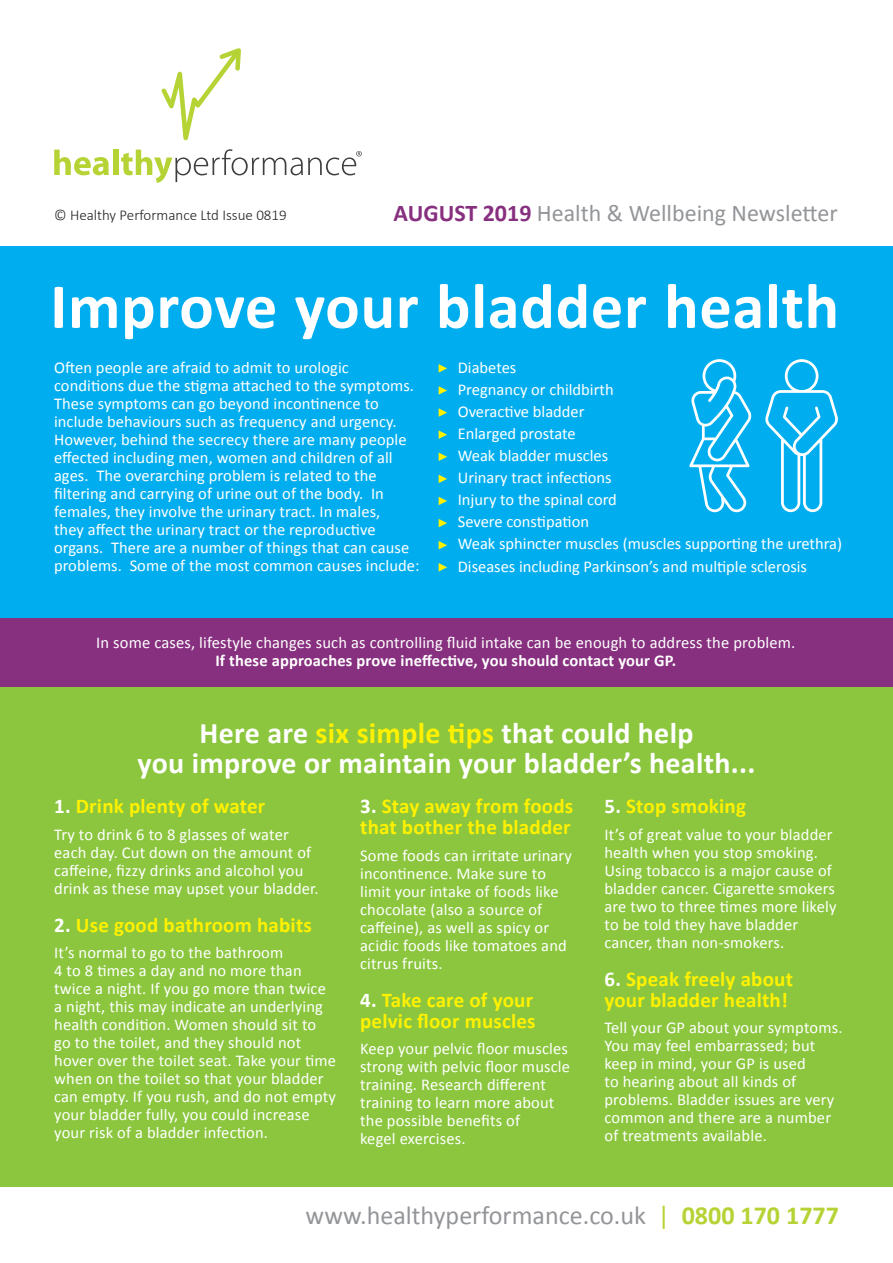
<style>
.page{position:relative;width:893px;height:1263px;background:#fff}
.page>*{position:absolute;margin:0;border:0;box-sizing:border-box;transform-origin:0 0}
.main_head{font:700 64.5px "Calibri";letter-spacing:.01em;color:#fff}
.subs_1{font:700 30px/30px "Calibri";letter-spacing:.01em;color:#fff;text-align:center}
.t1{font:26.1px "Calibri";color:#939598}
.t2{font:24px "Calibri";color:#939598}
.subs_2{font:700 21px/21px "Calibri";letter-spacing:.01em;color:#fff101}
.type{font:16.5px/18px "Calibri";letter-spacing:.01em;color:#fff}
.bullets{font:16.5px "Calibri";color:#fff}
.t3{font:300 15px "Calibri";color:#231f20}
.s1{font-weight:700;color:#87307f}
.s2{font-weight:700}
.s3{color:#fff101}
.s4{color:#fff}
.s5{color:#b5d334}
.s6{font-weight:700;color:#b5d334}
</style>
<div class="page">
<div style="left:0;top:247px;width:893px;height:372px;background:#00aeef"></div>
<svg style="left:161px;top:48px;width:80px;height:92px"></svg>
<svg style="left:54px;top:150px;width:55px;height:25px"></svg>
<div style="left:113px;top:150px;width:5px;height:25px;background:#b5d334"></div>
<svg style="left:121px;top:149px;width:241px;height:34px"></svg>
<svg style="left:439px;top:364px;width:8px;height:9px"></svg>
<svg style="left:439px;top:386px;width:8px;height:9px"></svg>
<svg style="left:439px;top:408px;width:8px;height:9px"></svg>
<svg style="left:439px;top:430px;width:8px;height:9px"></svg>
<svg style="left:439px;top:452px;width:8px;height:9px"></svg>
<svg style="left:439px;top:475px;width:8px;height:8px"></svg>
<svg style="left:439px;top:497px;width:8px;height:8px"></svg>
<svg style="left:439px;top:519px;width:8px;height:8px"></svg>
<svg style="left:439px;top:541px;width:8px;height:8px"></svg>
<svg style="left:439px;top:563px;width:8px;height:8px"></svg>
<div style="left:0;top:687px;width:893px;height:499px;background:#8bc63e"></div>
<div style="left:0;top:619px;width:893px;height:68px;background:#87307f"></div>
<svg style="left:765px;top:359px;width:73px;height:153px"></svg>
<svg style="left:689px;top:359px;width:63px;height:153px"></svg>
<p class="t3" style="left:54px;top:206px;width:234px">© Healthy Performance Ltd Issue 0819</p>
<p class="t2" style="left:394px;top:198px;width:446px"><span class="s1">AUGUST 2019</span> Health &amp; Wellbeing Newsletter</p>
<p class="main_head" style="left:50px;top:265px;width:790px">Improve your bladder health</p>
<p class="type" style="left:54px;top:358px;width:367px">Often people are afraid to admit to urologic conditions due the stigma attached to the symptoms.<br>These symptoms can go beyond incontinence to include behaviours such as frequency and urgency.<br>However, behind the secrecy there are many people effected including men, women and children of all ages. The overarching problem is related to the filtering and carrying of urine out of the body. In females, they involve the urinary tract. In males,<br>they affect the urinary tract or the reproductive organs. There are a number of things that can cause problems. Some of the most common causes include:</p>
<p class="bullets" style="left:458px;top:357px;width:60px">Diabetes</p>
<p class="bullets" style="left:458px;top:379px;width:157px">Pregnancy or childbirth</p>
<p class="bullets" style="left:458px;top:401px;width:128px">Overactive bladder</p>
<p class="bullets" style="left:458px;top:423px;width:119px">Enlarged prostate</p>
<p class="bullets" style="left:458px;top:445px;width:152px">Weak bladder muscles</p>
<p class="bullets" style="left:458px;top:467px;width:155px">Urinary tract infections</p>
<p class="bullets" style="left:458px;top:489px;width:161px">Injury to the spinal cord</p>
<p class="bullets" style="left:458px;top:511px;width:133px">Severe constipation</p>
<p class="bullets" style="left:458px;top:533px;width:386px">Weak sphincter muscles (muscles supporting the urethra)</p>
<p class="bullets" style="left:458px;top:556px;width:351px">Diseases including Parkinson’s and multiple sclerosis</p>
<p class="type" style="left:96px;top:633px;width:701px;text-align:center">In some cases, lifestyle changes such as controlling fluid intake can be enough to address the problem.<br><span class="s2">If these approaches prove ineffective, you should contact your GP.</span></p>
<p class="subs_1" style="left:138px;top:718px;width:619px">Here are <span class="s3">six simple tips</span> that could help<br>you improve or maintain your bladder’s health...</p>
<p class="subs_2" style="left:54px;top:796px;width:213px"><span class="s4">1.</span> Drink plenty of water</p>
<p class="type" style="left:54px;top:825px;width:266px">Try to drink 6 to 8 glasses of water each day. Cut down on the amount of caffeine, fizzy drinks and alcohol you drink as these may upset your bladder.</p>
<p class="subs_2" style="left:54px;top:914px;width:259px"><span class="s4">2.</span> Use good bathroom habits</p>
<p class="type" style="left:54px;top:944px;width:283px">It’s normal to go to the bathroom<br>4 to 8 times a day and no more than twice a night. If you go more than twice a night, this may indicate an underlying health condition. Women should sit to go to the toilet, and they should not hover over the toilet seat. Take your time when on the toilet so that your bladder can empty. If you rush, and do not empty your bladder fully, you could increase your risk of a bladder infection.</p>
<p class="subs_2" style="left:360px;top:796px;width:215px"><span class="s4">3.</span> Stay away from foods that bother the bladder</p>
<p class="type" style="left:360px;top:846px;width:213px">Some foods can irritate urinary incontinence. Make sure to limit your intake of foods like chocolate (also a source of caffeine), as well as spicy or acidic foods like tomatoes and citrus fruits.</p>
<p class="subs_2" style="left:360px;top:989px;width:177px"><span class="s4">4.</span> Take care of your pelvic floor muscles</p>
<p class="type" style="left:360px;top:1040px;width:211px">Keep your pelvic floor muscles strong with pelvic floor muscle training. Research different training to learn more about the possible benefits of<br>kegel exercises.</p>
<p class="subs_2" style="left:604px;top:796px;width:143px"><span class="s4">5.</span> Stop smoking</p>
<p class="type" style="left:604px;top:825px;width:234px">It’s of great value to your bladder health when you stop smoking.<br>Using tobacco is a major cause of bladder cancer. Cigarette smokers are two to three times more likely to be told they have bladder cancer, than non-smokers.</p>
<p class="subs_2" style="left:604px;top:968px;width:190px"><span class="s4">6.</span> Speak freely about your bladder health!</p>
<p class="type" style="left:604px;top:1019px;width:240px">Tell your GP about your symptoms.<br>You may feel embarrassed; but keep in mind, your GP is used<br>to hearing about all kinds of problems. Bladder issues are very common and there are a number of treatments available.</p>
<p class="t1" style="left:306px;top:1199px;width:535px">www.healthyperformance.co.uk <span class="s5">|</span> <span class="s6">0800 170 1777</span></p>
</div>
